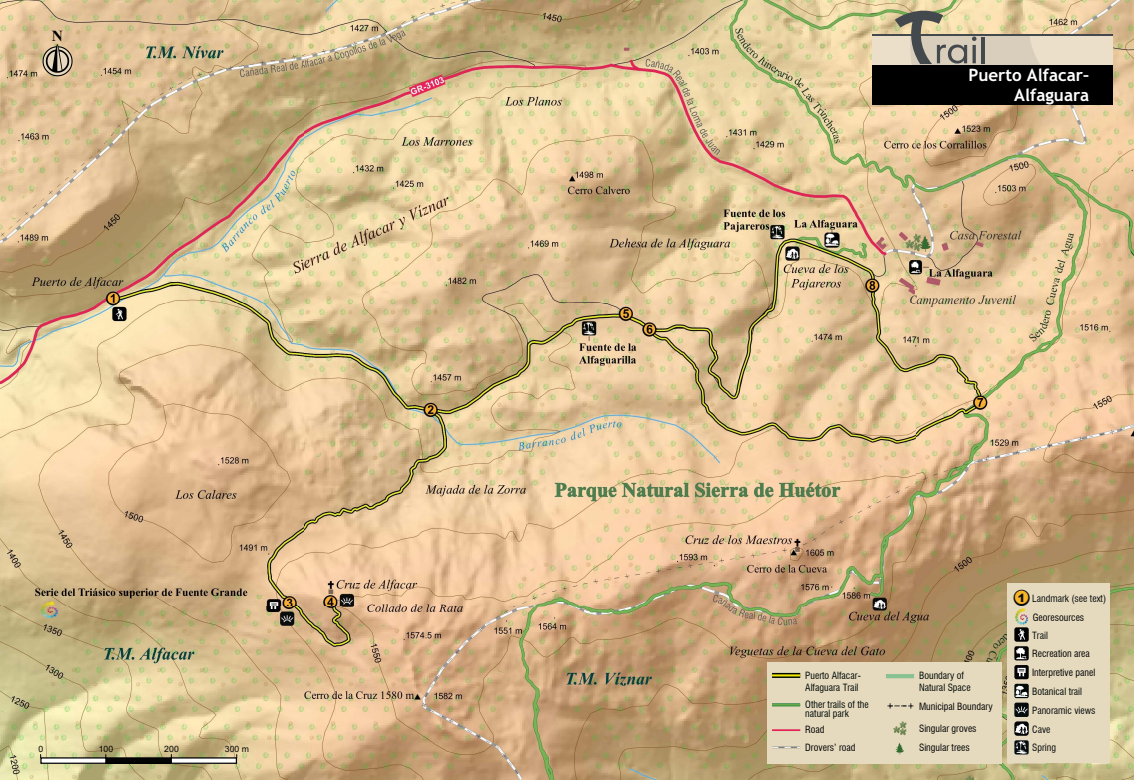
<style>
.page{position:relative;width:1134px;height:780px;background:#fff}
.page>*{position:absolute;margin:0;border:0;box-sizing:border-box;transform-origin:0 0}
.t1{font:700 17px/20.4px "Trebuchet MS";color:#fff;text-align:right}
.t2{font:700 15.5px "Times New Roman";color:#000}
.t3{font:condensed 9.75px/19px "Swiss 721 BT";color:#010305}
.t4{font:condensed 9.75px/11.8px "Swiss 721 BT";color:#000b09}
.t5{font:condensed 9.75px/18.8px "Swiss 721 BT";color:#060c0e}
.t6{font:8.75px "Arial";color:#010305}
.s1{font-family:"ESRI Default Marker";font-stretch:normal;font-size:23.62px}
.s2{font-family:"ESRI Default Marker";font-stretch:normal;font-size:19.5px;color:#f9b527}
.s3{font-family:"Arial";font-weight:900;font-stretch:normal;font-size:11.25px}
</style>
<div class="page">
<img style="left:0;top:0;width:1134px;height:606px">
<img style="left:0;top:606px;width:1047px;height:174px">
<img style="left:1091px;top:606px;width:43px;height:174px">
<img style="left:1047px;top:763px;width:44px;height:17px">
<div style="left:872px;top:36px;width:241px;height:68px;background:#ebdfca"></div>
<div style="left:872px;top:65px;width:241px;height:20px;background:#000"></div>
<div style="left:872px;top:86px;width:241px;height:19px;background:#000"></div>
<hr style="left:872px;top:34px;width:241px;height:2px;background:#44494d">
<svg style="left:895px;top:11px;width:145px;height:54px;background:#c2b79e"></svg>
<svg style="left:43px;top:44px;width:30px;height:32px"></svg>
<div style="left:1008px;top:583px;width:102px;height:180px;background:#e6dabe"></div>
<div style="left:767px;top:661px;width:234px;height:102px;background:#e6dabe"></div>
<hr style="left:888px;top:674px;width:24px;height:4px;background:#88c192">
<hr style="left:773px;top:729px;width:26px;height:2px;background:#e42459">
<svg style="left:1014px;top:721px;width:15px;height:14px"></svg>
<svg style="left:1015px;top:723px;width:13px;height:11px"></svg>
<svg style="left:1014px;top:627px;width:15px;height:14px"></svg>
<hr style="left:772px;top:746px;width:28px;height:2px;background:#7f807e">
<svg style="left:888px;top:703px;width:25px;height:5px"></svg>
<div style="left:772px;top:673px;width:28px;height:5px;background:#757404"></div>
<hr style="left:772px;top:674px;width:28px;height:2px;background:#f4e600">
<hr style="left:772px;top:703px;width:28px;height:3px;background:#04702b">
<svg style="left:772px;top:704px;width:28px;height:1px"></svg>
<svg style="left:1014px;top:646px;width:15px;height:71px"></svg>
<svg style="left:893px;top:721px;width:13px;height:14px"></svg>
<svg style="left:895px;top:742px;width:9px;height:12px"></svg>
<svg style="left:1015px;top:608px;width:13px;height:32px"></svg>
<svg style="left:1014px;top:740px;width:15px;height:14px"></svg>
<svg style="left:41px;top:757px;width:65px;height:6px"></svg>
<div style="left:106px;top:757px;width:65px;height:6px;background:#010305"></div>
<div style="left:105px;top:757px;width:67px;height:6px;border:1px solid #000"></div>
<div style="left:171px;top:757px;width:65px;height:6px;background:#fff"></div>
<div style="left:171px;top:757px;width:66px;height:6px;border:1px solid #000"></div>
<h2 class="t2" style="left:52px;top:25px;width:13px">N</h2>
<h1 class="t1" style="left:968px;top:65px;width:122px">Puerto Alfacar–<br>Alfaguara</h1>
<p class="t5" style="left:1013px;top:588px;width:94px"><span class="s1">!</span><span class="s2">!</span><span class="s3">1</span> Landmark (see text)</p>
<p class="t5" style="left:1032px;top:625px;width:17px">Trail</p>
<p class="t3" style="left:1033px;top:608px;width:53px">Georesources</p>
<p class="t3" style="left:1032px;top:644px;width:59px">Recreation area</p>
<p class="t3" style="left:1032px;top:662px;width:65px">Interpretive panel</p>
<p class="t4" style="left:919px;top:669px;width:53px">Boundary of<br>Natural Space</p>
<p class="t4" style="left:805px;top:669px;width:57px">Puerto Alfacar-<br>Alfaguara Trail</p>
<p class="t4" style="left:805px;top:699px;width:65px;line-height:9.9px">Other trails of the natural park</p>
<p class="t4" style="left:1032px;top:685px;width:51px">Botanical trail</p>
<p class="t3" style="left:919px;top:697px;width:75px">Municipal Boundary</p>
<p class="t5" style="left:1032px;top:701px;width:65px">Panoramic views<br>Cave</p>
<p class="t3" style="left:919px;top:719px;width:59px">Singular groves<br>Singular trees</p>
<p class="t3" style="left:805px;top:720px;width:21px">Road</p>
<p class="t3" style="left:805px;top:738px;width:52px">Drovers’ road</p>
<p class="t6" style="left:38px;top:742px;width:6px">0</p>
<p class="t6" style="left:99px;top:742px;width:16px">100</p>
<p class="t6" style="left:164px;top:742px;width:16px">200</p>
<p class="t6" style="left:225px;top:742px;width:26px">300 m</p>
<p class="t5" style="left:1032px;top:738px;width:25px">Spring</p>
</div>
